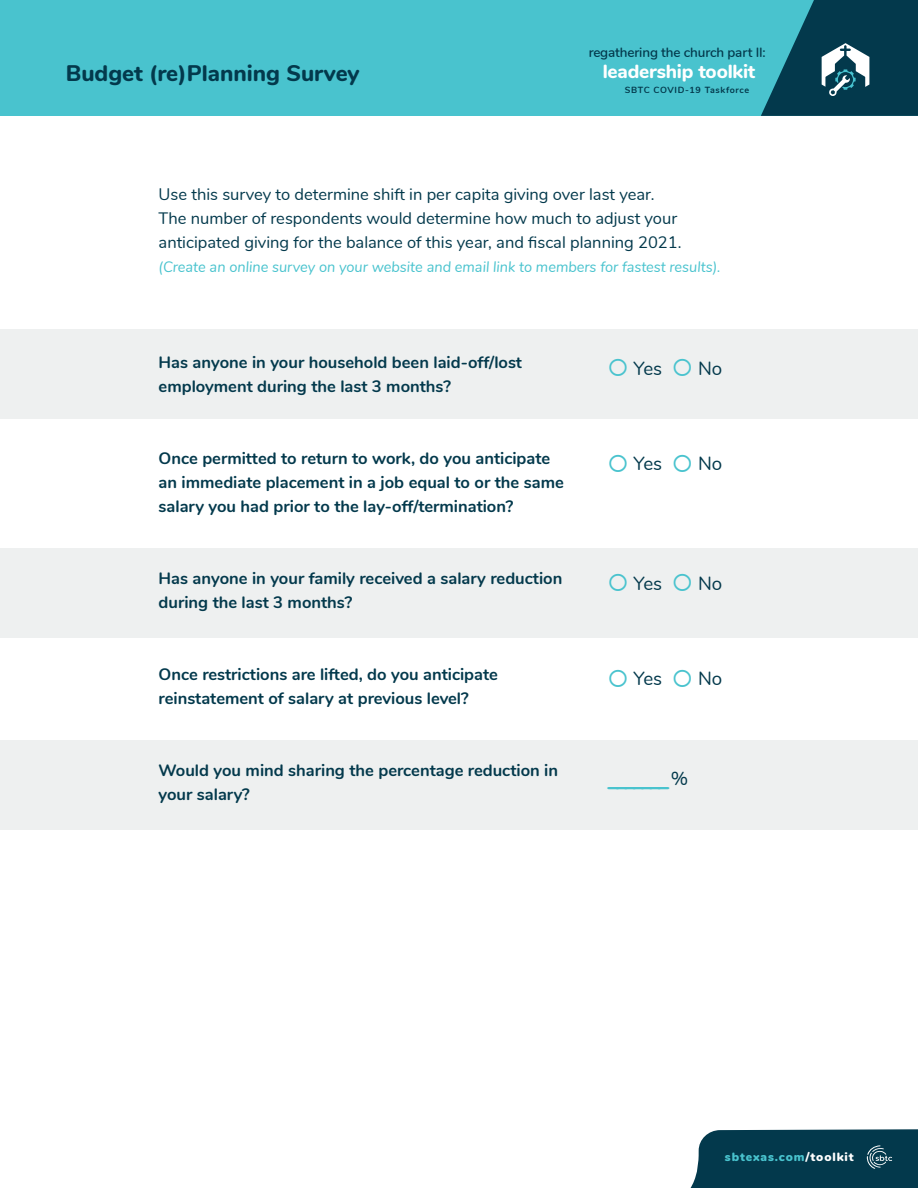
<style>
.page{position:relative;width:918px;height:1188px;background:#fff}
.page>*{position:absolute;margin:0;border:0;box-sizing:border-box;transform-origin:0 0}
.t1{font:900 23.85px "Nunito";color:#49c3ce}
.t2{font:800 22.5px "Nunito";color:#03394c}
.t3{font:800 19.05px "Nunito";letter-spacing:-.01em;color:#fff}
.t4{font:18.75px "Nunito";color:#03394c}
.t5{font:700 16.5px/24px "Nunito";color:#03394c}
.t6{font:16.5px/24px "Nunito";color:#03394c}
.t7{font:italic 15px "Nunito";color:#49c3ce}
.t8{font:600 13.5px "Nunito";letter-spacing:-.01em;color:#03394c}
.t9{font:900 12px "Nunito";letter-spacing:.075em;color:#49c3ce}
.t10{font:700 8.85px "Nunito";letter-spacing:.075em;color:#03394c}
.s1{font-weight:400;font-size:18.75px;color:#03394c}
.s2{color:#fff}
</style>
<div class="page">
<div style="left:0;top:330px;width:918px;height:89px;background:#eef0f0"></div>
<div style="left:0;top:548px;width:918px;height:89px;background:#eef0f0"></div>
<div style="left:0;top:740px;width:918px;height:90px;background:#eef0f0"></div>
<div style="left:0;top:0;width:918px;height:116px;background:#49c3ce"></div>
<svg style="left:761px;top:0;width:157px;height:116px"></svg>
<svg style="left:690px;top:1129px;width:228px;height:59px;background:#134657"></svg>
<p class="t2" style="left:66px;top:56px;width:295px">Budget (re)Planning Survey</p>
<p class="t8" style="left:589px;top:42px;width:179px">regathering the church part :I I</p>
<p class="t10" style="left:625px;top:84px;width:126px">SBTC COVID-19 Taskforce</p>
<p class="t3" style="left:603px;top:57px;width:154px">leadership toolkit</p>
<p class="t6" style="left:159px;top:182px;width:497px">Use this survey to determine shift in per capita giving over last year.</p>
<p class="t6" style="left:159px;top:206px;width:524px">The number of respondents would determine how much to adjust your anticipated giving for the balance of this year, and fiscal planning 2021.</p>
<p class="t7" style="left:159px;top:256px;width:564px">(Create an online survey on your website and email link to members for fastest results .(</p>
<p class="t5" style="left:159px;top:350px;width:365px">Has anyone in your household been laid-off/lost employment during the last 3 months?</p>
<p class="t4" style="left:634px;top:354px;width:30px">Yes</p>
<p class="t4" style="left:698px;top:354px;width:26px">No</p>
<p class="t5" style="left:159px;top:446px;width:407px">Once permitted to return to work, do you anticipate an immediate placement in a job equal to or the same salary you had prior to the lay-off/termination?</p>
<p class="t4" style="left:634px;top:450px;width:30px">Yes</p>
<p class="t4" style="left:698px;top:450px;width:26px">No</p>
<p class="t5" style="left:159px;top:566px;width:405px">Has anyone in your family received a salary reduction during the last 3 months?</p>
<p class="t4" style="left:634px;top:570px;width:30px">Yes</p>
<p class="t4" style="left:698px;top:570px;width:26px">No</p>
<p class="t5" style="left:159px;top:662px;width:341px">Once restrictions are lifted, do you anticipate reinstatement of salary at previous level?</p>
<p class="t4" style="left:634px;top:665px;width:30px">Yes</p>
<p class="t4" style="left:698px;top:665px;width:26px">No</p>
<p class="t5" style="left:159px;top:758px;width:401px">Would you mind sharing the percentage reduction in your salary?</p>
<p class="t1" style="left:608px;top:761px;width:82px"><span class="s1">%</span>_______</p>
<p class="t9" style="left:725px;top:1148px;width:130px">sbtexas.com<span class="s2">/toolkit</span></p>
</div>
